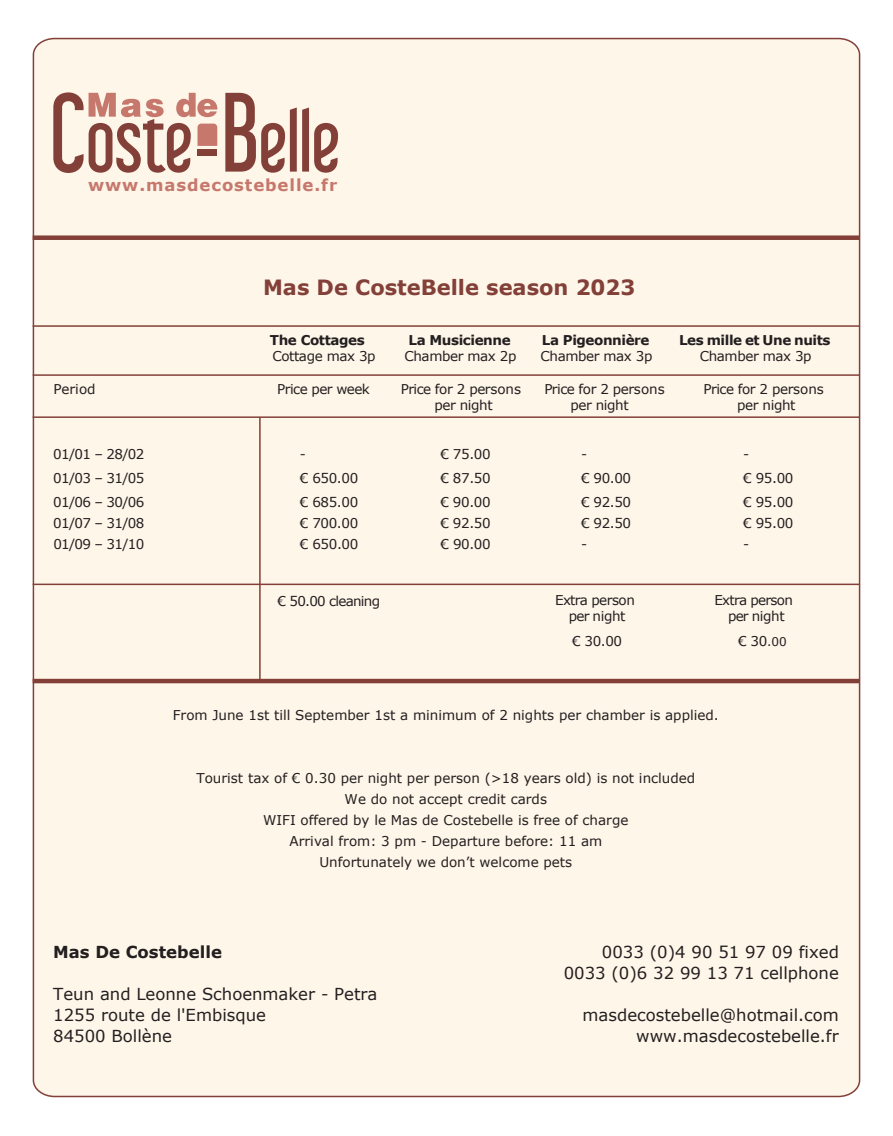
<style>
.page{position:relative;width:893px;height:1136px;background:#fff}
.page>*{position:absolute;margin:0;border:0;box-sizing:border-box;transform-origin:0 0}
.t1{font:700 21px "Verdana";color:#834038}
.t2{font:16.5px/21px "Verdana";color:#231f20;text-align:right}
.t3{font:700 16.5px "Verdana";letter-spacing:.055em;color:#c6786d}
.t4{font:700 16.5px "Verdana";color:#231f20}
.t5{font:13.5px/24px "Verdana";color:#231f20}
.t6{font:13.5px/16.2px "Verdana";letter-spacing:-.03em;color:#231f20;text-align:center}
.t7{font:700 13.5px "Verdana";letter-spacing:-.03em;color:#231f20}
.t8{font:13.5px/16.2px "Verdana";letter-spacing:-.055em;color:#231f20;text-align:center}
.t9{font:13.5px/21px "Verdana";letter-spacing:-.05em;color:#231f20}
.t10{font:13.5px "Verdana";letter-spacing:-.04em;color:#231f20}
.s1{font-size:12px}
</style>
<div class="page">
<div style="left:32px;top:37px;width:829px;height:1060px;background:#fef6e9"></div>
<div style="left:33px;top:235px;width:827px;height:5px;background:#834038"></div>
<div style="left:33px;top:678px;width:827px;height:5px;background:#834038"></div>
<svg style="left:225px;top:93px;width:113px;height:80px;background:#c7a69b"></svg>
<svg style="left:53px;top:92px;width:164px;height:81px;background:#d1aea2"></svg>
<hr style="left:33px;top:374px;width:827px;height:2px;background:#834038">
<hr style="left:33px;top:325px;width:827px;height:2px;background:#834038">
<hr style="left:33px;top:416px;width:827px;height:2px;background:#834038">
<hr style="left:33px;top:583px;width:827px;height:2px;background:#834038">
<hr style="left:259px;top:417px;width:2px;height:264px;background:#834038">
<p class="t3" style="left:88px;top:173px;width:251px">www.masdecostebelle.fr</p>
<p class="t5" style="left:53px;top:377px;width:44px">Period</p>
<p class="t5" style="left:53px;top:441px;width:93px;text-align:justify">01/01 – 28/02<br>01/03 – 31/05<br>01/06 – 30/06</p>
<p class="t9" style="left:53px;top:512px;width:93px">01/07 – 31/08<br>01/09 – 31/10</p>
<h1 class="t1" style="left:263px;top:272px;width:374px">Mas De CosteBelle season 2023</h1>
<p class="t7" style="left:270px;top:331px;width:96px">The Cottages</p>
<p class="t6" style="left:272px;top:348px;width:105px">Cottage max 3p</p>
<p class="t10" style="left:277px;top:379px;width:94px">Price per week</p>
<p class="t6" style="left:300px;top:441px;width:60px;line-height:24px;text-align:left">-<br>€ 650.00 € 685.00</p>
<p class="t5" style="left:300px;top:510px;width:60px">€ 700.00</p>
<p class="t7" style="left:408px;top:330px;width:104px">La Musicienne</p>
<p class="t6" style="left:404px;top:348px;width:113px">Chamber max 2p</p>
<p class="t6" style="left:401px;top:380px;width:122px">Price for 2 persons per night</p>
<p class="t5" style="left:440px;top:441px;width:52px;text-align:justify">€ 75.00 € 87.50 € 90.00</p>
<p class="t5" style="left:440px;top:510px;width:52px">€ 92.50</p>
<p class="t7" style="left:542px;top:331px;width:109px">La Pigeonnière</p>
<p class="t6" style="left:541px;top:348px;width:113px">Chamber max 3p</p>
<p class="t6" style="left:570px;top:380px;width:96px;text-align:left;text-indent:-26px">Price for 2 persons per night</p>
<p class="t5" style="left:581px;top:441px;width:52px">-<br>€ 90.00 € 92.50</p>
<p class="t5" style="left:581px;top:510px;width:52px">€ 92.50</p>
<p class="t7" style="left:679px;top:331px;width:153px">Les mille et Une nuits</p>
<p class="t6" style="left:700px;top:348px;width:113px">Chamber max 3p</p>
<p class="t6" style="left:704px;top:380px;width:122px">Price for 2 persons per night</p>
<p class="t5" style="left:743px;top:441px;width:52px">-<br>€ 95.00 € 95.00</p>
<p class="t5" style="left:743px;top:510px;width:52px">€ 95.00</p>
<p class="t5" style="left:300px;top:531px;width:60px">€ 650.00</p>
<p class="t5" style="left:440px;top:531px;width:52px">€ 90.00</p>
<p class="t5" style="left:581px;top:531px;width:8px">-</p>
<p class="t5" style="left:743px;top:531px;width:8px">-</p>
<p class="t8" style="left:278px;top:593px;width:104px">€ 50.00 cleaning</p>
<p class="t6" style="left:555px;top:592px;width:81px">Extra person per night</p>
<p class="t5" style="left:572px;top:629px;width:52px">€ 30.00</p>
<p class="t8" style="left:714px;top:592px;width:80px">Extra person per night</p>
<p class="t5" style="left:738px;top:629px;width:50px">€ 30<span class="s1">.00</span></p>
<p class="t5" style="left:173px;top:702px;width:548px">From June 1st till September 1st a minimum of 2 nights per chamber is applied.</p>
<p class="t5" style="left:196px;top:767px;width:500px;line-height:21px;text-align:center">Tourist tax of € 0.30 per night per person (&gt;18 years old) is not included We do not accept credit cards<br>WIFI offered by le Mas de Costebelle is free of charge<br>Arrival from: 3 pm - Departure before: 11 am<br>Unfortunately we don’t welcome pets</p>
<p class="t4" style="left:53px;top:940px;width:170px">Mas De Costebelle</p>
<p class="t2" style="left:53px;top:983px;width:326px;text-align:left">Teun and Leonne Schoenmaker - Petra<br>1255 route de l'Embisque<br>84500 Bollène</p>
<p class="t2" style="left:564px;top:941px;width:277px">0033 (0)4 90 51 97 09 fixed<br>0033 (0)6 32 99 13 71 cellphone</p>
<p class="t2" style="left:582px;top:1004px;width:258px">masdecostebelle@hotmail.com www.masdecostebelle.fr</p>
</div>
